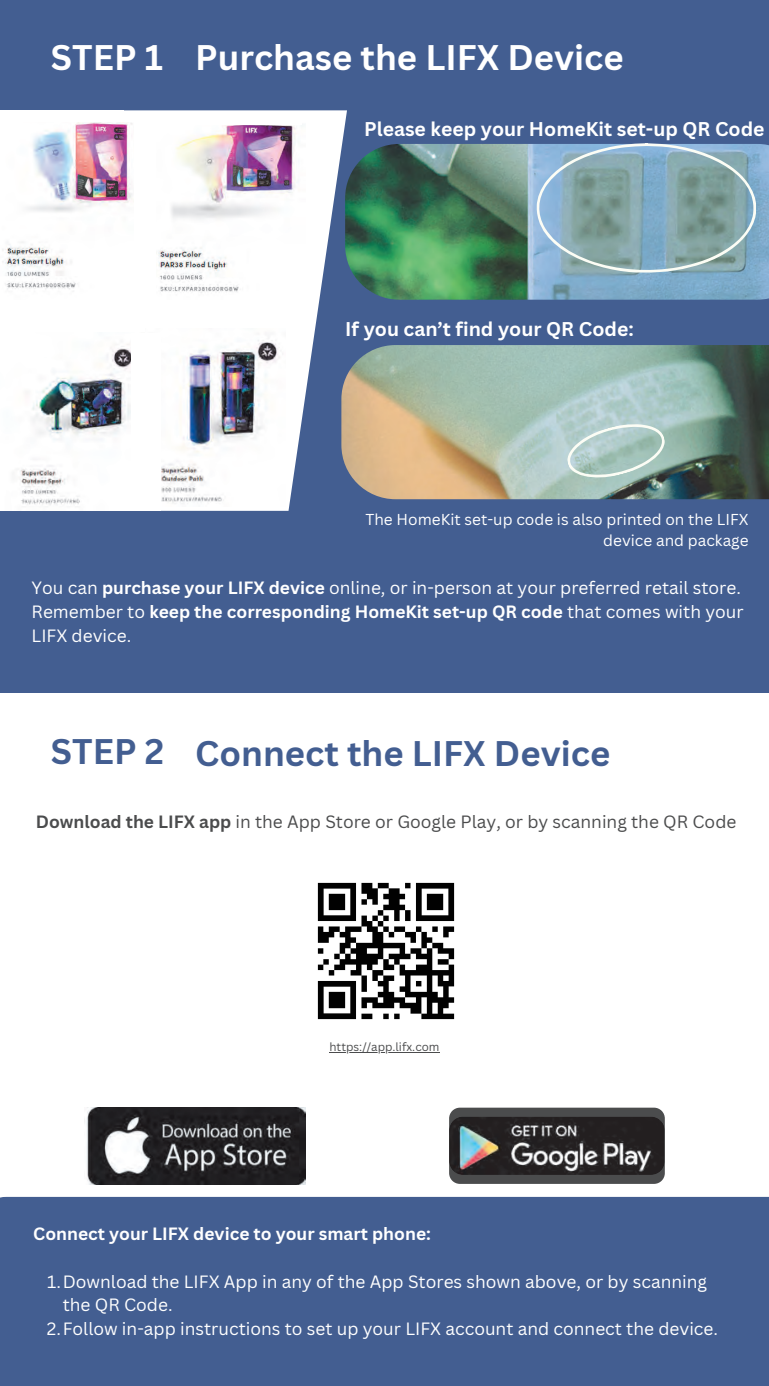
<style>
.page{position:relative;width:769px;height:1386px;background:#fff}
.page>*{position:absolute;margin:0;border:0;box-sizing:border-box;transform-origin:0 0}
.t1{font:700 34.65px "Canva Sans";color:#fff}
.t2{font:700 34.65px "Canva Sans";color:#435e91}
.t3{font:700 19.43px "Canva Sans";color:#fff}
.t4{font:17.32px/23.8px "Canva Sans";color:#fff}
.t5{font:17.32px "Canva Sans";color:#4b4c4d}
.t6{font:700 17.32px "Canva Sans";color:#fff}
.t7{font:15.4px/21px "Canva Sans";color:#fff;text-align:right}
.t8{font:11.55px "Canva Sans";color:#4b4c4d}
.s1{font-weight:700}
</style>
<div class="page">
<svg style="left:449px;top:1108px;width:215px;height:76px;background:#4f5051"></svg>
<img style="left:86px;top:1108px;width:220px;height:76px">
<img style="left:449px;top:1117px;width:215px;height:58px;border-radius:14px">
<div style="left:0;top:0;width:769px;height:693px;background:#435e91"></div>
<svg style="left:0;top:110px;width:347px;height:401px;fill:#fff"></svg>
<img style="left:0;top:122px;width:134px;height:178px">
<img style="left:0;top:333px;width:131px;height:177px">
<img style="left:156px;top:122px;width:150px;height:178px">
<img style="left:145px;top:329px;width:140px;height:177px">
<img style="left:345px;top:144px;width:424px;height:156px">
<img style="left:341px;top:345px;width:428px;height:154px">
<div style="left:131px;top:333px;width:22px;height:178px;background:#fff"></div>
<div style="left:134px;top:122px;width:22px;height:178px;background:#fff"></div>
<div style="left:140px;top:333px;width:21px;height:178px;background:#fff"></div>
<div style="left:148px;top:113px;width:154px;height:12px;background:#fff"></div>
<div style="left:0;top:110px;width:124px;height:12px;background:#fff"></div>
<div style="left:0;top:1197px;width:769px;height:189px;background:#435e91"></div>
<svg style="left:567px;top:424px;width:103px;height:53px;background:#afc9c3"></svg>
<svg style="left:536px;top:143px;width:220px;height:130px;background:#89aab4"></svg>
<hr style="left:329px;top:1052px;width:110px;height:1px;background:#4b4c4d">
<img style="left:317px;top:882px;width:138px;height:138px">
<h1 class="t1" style="left:51px;top:33px;width:114px">STEP 1</h1>
<h1 class="t1" style="left:195px;top:33px;width:430px">Purchase the LIFX Device</h1>
<p class="t3" style="left:364px;top:115px;width:402px">Please keep your HomeKit set-up QR Code</p>
<p class="t3" style="left:345px;top:315px;width:290px">If you can’t find your QR Code:</p>
<p class="t7" style="left:365px;top:509px;width:384px">The HomeKit set-up code is also printed on the LIFX device and package</p>
<p class="t4" style="left:32px;top:576px;width:713px">You can <span class="s1">purchase your LIFX device</span> online, or in-person at your preferred retail store.<br>Remember to <span class="s1">keep the corresponding HomeKit set-up QR code</span> that comes with your<br>LIFX device.</p>
<h1 class="t2" style="left:51px;top:729px;width:561px">STEP 2 Connect the LIFX Device</h1>
<p class="t5" style="left:36px;top:809px;width:702px"><span class="s1">Download the LIFX app</span> in the App Store or Google Play, or by scanning the QR Code</p>
<p class="t8" style="left:329px;top:1039px;width:111px">https://app.lifx.com</p>
<p class="t6" style="left:33px;top:1221px;width:399px">Connect your LIFX device to your smart phone:</p>
<p class="t4" style="left:47px;top:1269px;width:661px">1.Download the LIFX App in any of the App Stores shown above, or by scanning</p>
<p class="t4" style="left:63px;top:1293px;width:111px">the QR Code.</p>
<p class="t4" style="left:47px;top:1317px;width:672px">2.Follow in-app instructions to set up your LIFX account and connect the device.</p>
</div>
